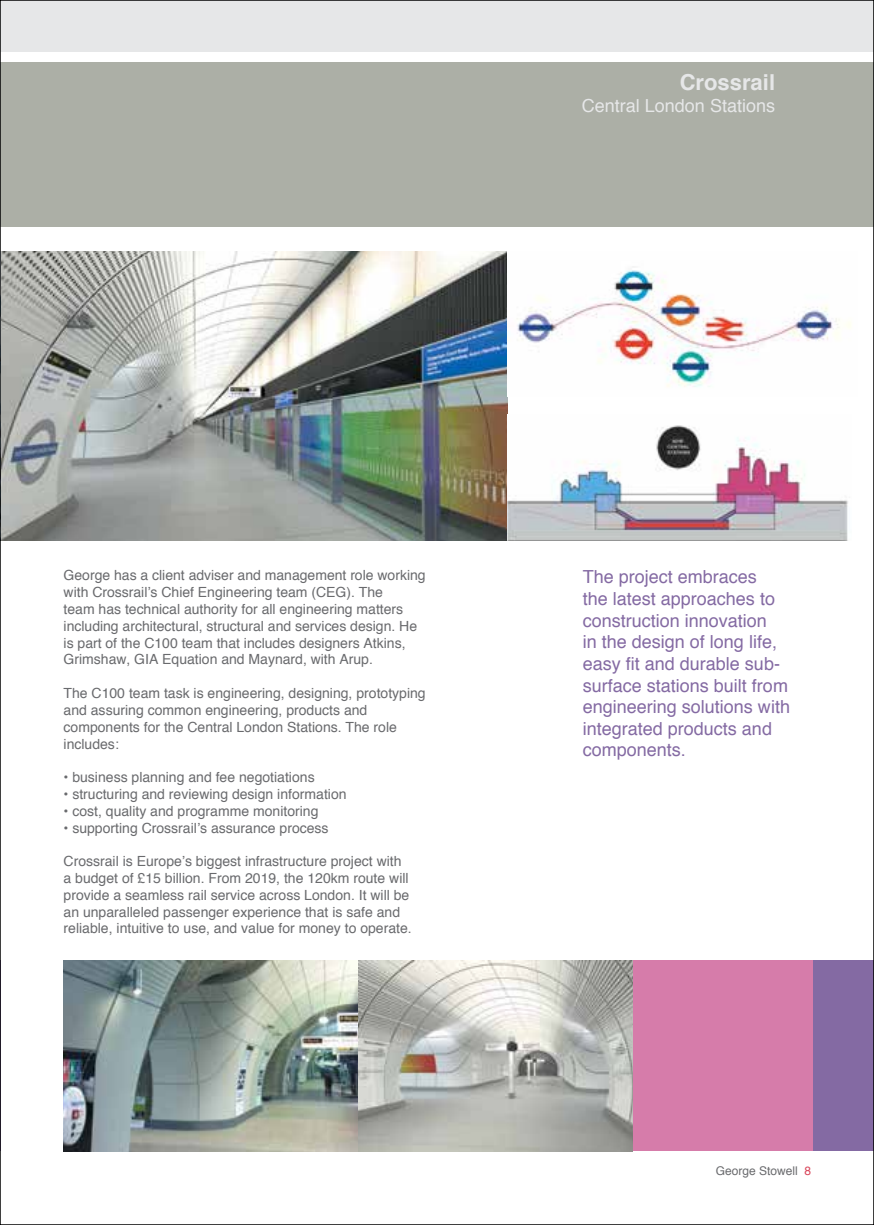
<style>
.page{position:relative;width:874px;height:1225px;background:#fff}
.page>*{position:absolute;margin:0;border:0;box-sizing:border-box;transform-origin:0 0}
.t1{font:700 22px "Helvetica";color:#e6e7e8}
.t2{font:18px/21.6px "Helvetica";color:#846aa3}
.t3{font:18px "Helvetica";color:#e6e7e8}
.t4{font:14px/16.8px "Helvetica";color:#696a6d}
.t5{font:12px "Helvetica";color:#696a6d}
.s1{color:#d9465a}
</style>
<div class="page">
<div style="left:1px;top:62px;width:872px;height:165px;background:#acafa6"></div>
<div style="left:1px;top:0;width:872px;height:51px;background:#e6e7e8"></div>
<img style="left:2px;top:251px;width:505px;height:289px">
<div style="left:632px;top:960px;width:181px;height:191px;background:#d67caa"></div>
<div style="left:813px;top:960px;width:60px;height:191px;background:#846aa3"></div>
<img style="left:64px;top:960px;width:568px;height:191px">
<img style="left:507px;top:266px;width:344px;height:121px">
<img style="left:507px;top:425px;width:341px;height:115px">
<h1 class="t1" style="left:679px;top:65px;width:97px">Crossrail</h1>
<p class="t3" style="left:581px;top:92px;width:195px">Central London Stations</p>
<p class="t4" style="left:64px;top:567px;width:363px">George has a client adviser and management role working with Crossrail’s Chief Engineering team (CEG). The<br>team has technical authority for all engineering matters including architectural, structural and services design. He is part of the C100 team that includes designers Atkins, Grimshaw, GIA Equation and Maynard, with Arup.</p>
<p class="t4" style="left:64px;top:685px;width:363px">The C100 team task is engineering, designing, prototyping and assuring common engineering, products and components for the Central London Stations. The role includes:</p>
<p class="t4" style="left:64px;top:769px;width:252px">• business planning and fee negotiations</p>
<p class="t4" style="left:64px;top:786px;width:284px">• structuring and reviewing design information</p>
<p class="t4" style="left:64px;top:803px;width:256px">• cost, quality and programme monitoring</p>
<p class="t4" style="left:64px;top:819px;width:266px">• supporting Crossrail’s assurance process</p>
<p class="t4" style="left:64px;top:853px;width:349px">Crossrail is Europe’s biggest infrastructure project with a budget of £15 billion. From 2019, the 120km route will provide a seamless rail service across London. It will be an unparalleled passenger experience that is safe and reliable, intuitive to use, and value for money to operate.</p>
<p class="t2" style="left:582px;top:567px;width:209px">The project embraces<br>the latest approaches to construction innovation<br>in the design of long life, easy fit and durable sub&shy;surface stations built from engineering solutions with integrated products and components.</p>
<p class="t5" style="left:715px;top:1162px;width:97px">George Stowell <span class="s1">8</span></p>
</div>
